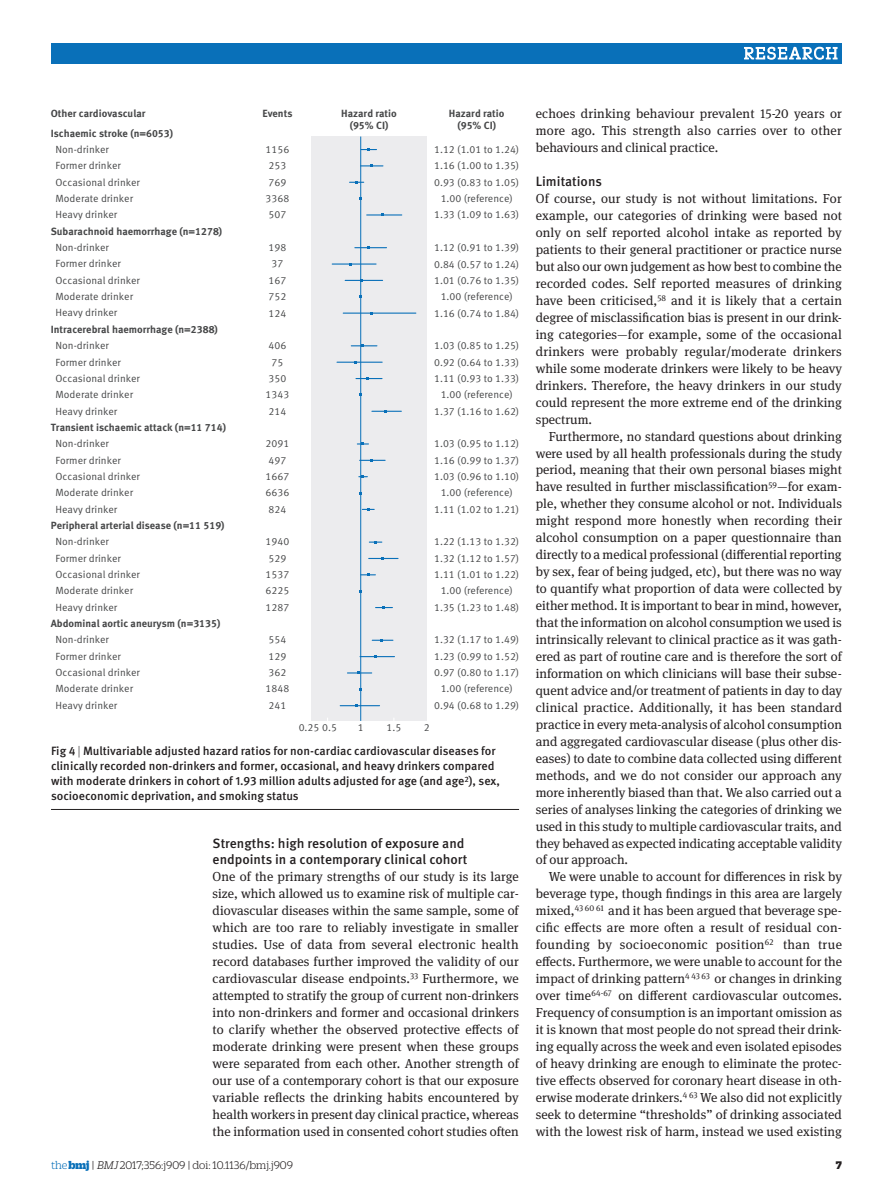
<style>
.page{position:relative;width:893px;height:1191px;background:#fff}
.page>*{position:absolute;margin:0;border:0;box-sizing:border-box;transform-origin:0 0}
.t1{font:500 13.5px/17px "Meta Pro";color:#231f20}
.t2{font:13.05px/17px "Meta Serif Pro";color:#231f20;text-align:justify}
.t3{font:500 12px/15px "Meta Pro";color:#231f20}
.t4{font:300 12px "Duplicate Slab";color:#231f20}
.t5{font:900 12px "Duplicate Slab";color:#231f20}
.t6{font:10.35px/16.4px "Meta Pro Normal";color:#464748}
.t7{font:700 10.35px/11.9px "Meta Pro";color:#464748;text-align:center}
.s1{font-weight:300}
.s2{color:#0970b9}
.s3{font-weight:900;color:#0970b9}
.s4{font-style:italic}
</style>
<div class="page">
<div style="left:51px;top:43px;width:791px;height:21px;background:#0970b9"></div>
<svg style="left:744px;top:46px;width:94px;height:14px"></svg>
<hr style="left:51px;top:809px;width:468px;height:1px;background:#231f20">
<div style="left:311px;top:136px;width:116px;height:585px;background:#ececee"></div>
<hr style="left:360px;top:136px;width:1px;height:585px;background:#0970b9">
<svg style="left:361px;top:148px;width:15px;height:3px"></svg>
<svg style="left:360px;top:164px;width:23px;height:3px"></svg>
<svg style="left:350px;top:181px;width:14px;height:3px"></svg>
<hr style="left:367px;top:214px;width:35px;height:1px;background:#0970b9">
<hr style="left:355px;top:247px;width:31px;height:1px;background:#0970b9">
<hr style="left:332px;top:263px;width:44px;height:2px;background:#0970b9">
<hr style="left:345px;top:280px;width:38px;height:1px;background:#0970b9">
<hr style="left:343px;top:312px;width:73px;height:2px;background:#0970b9">
<svg style="left:351px;top:344px;width:26px;height:3px"></svg>
<hr style="left:337px;top:362px;width:45px;height:1px;background:#0970b9">
<svg style="left:356px;top:377px;width:26px;height:3px"></svg>
<svg style="left:372px;top:410px;width:29px;height:2px"></svg>
<svg style="left:357px;top:442px;width:11px;height:3px"></svg>
<svg style="left:360px;top:459px;width:25px;height:3px"></svg>
<svg style="left:359px;top:475px;width:8px;height:3px"></svg>
<svg style="left:362px;top:508px;width:12px;height:3px"></svg>
<svg style="left:369px;top:541px;width:13px;height:2px"></svg>
<svg style="left:369px;top:557px;width:29px;height:3px"></svg>
<svg style="left:361px;top:573px;width:14px;height:3px"></svg>
<svg style="left:376px;top:606px;width:16px;height:3px"></svg>
<hr style="left:372px;top:639px;width:21px;height:2px;background:#0970b9">
<hr style="left:360px;top:656px;width:34px;height:1px;background:#0970b9">
<svg style="left:347px;top:671px;width:25px;height:3px"></svg>
<hr style="left:340px;top:705px;width:40px;height:1px;background:#0970b9">
<p class="t7" style="left:51px;top:107px;width:96px">Other cardiovascular</p>
<p class="t7" style="left:449px;top:107px;width:57px">Hazard ratio (95% CI)</p>
<p class="t7" style="left:341px;top:107px;width:57px">Hazard ratio (95% CI)</p>
<p class="t7" style="left:262px;top:107px;width:32px">Events</p>
<p class="t7" style="left:51px;top:127px;width:124px">Ischaemic stroke (n=6053)</p>
<p class="t6" style="left:56px;top:141px;width:86px">Non-drinker<br>Former drinker<br>Occasional drinker<br>Moderate drinker<br>Heavy drinker</p>
<p class="t7" style="left:51px;top:225px;width:173px">Subarachnoid haemorrhage (n=1278)</p>
<p class="t6" style="left:56px;top:239px;width:86px">Non-drinker<br>Former drinker<br>Occasional drinker<br>Moderate drinker<br>Heavy drinker</p>
<p class="t7" style="left:51px;top:323px;width:169px">Intracerebral haemorrhage (n=2388)</p>
<p class="t6" style="left:56px;top:337px;width:86px">Non-drinker<br>Former drinker<br>Occasional drinker<br>Moderate drinker<br>Heavy drinker</p>
<p class="t7" style="left:51px;top:421px;width:177px">Transient ischaemic attack (n=11 714)</p>
<p class="t6" style="left:56px;top:435px;width:86px">Non-drinker<br>Former drinker<br>Occasional drinker<br>Moderate drinker<br>Heavy drinker</p>
<p class="t7" style="left:51px;top:518px;width:175px">Peripheral arterial disease (n=11 519)</p>
<p class="t6" style="left:56px;top:533px;width:86px">Non-drinker<br>Former drinker<br>Occasional drinker<br>Moderate drinker<br>Heavy drinker</p>
<p class="t7" style="left:51px;top:616px;width:171px">Abdominal aortic aneurysm (n=3135)</p>
<p class="t6" style="left:56px;top:631px;width:86px">Non-drinker<br>Former drinker<br>Occasional drinker<br>Moderate drinker<br>Heavy drinker</p>
<p class="t6" style="left:434px;top:140px;width:87px;text-align:center">1.12 (1.01 to 1.24)<br>1.16 (1.00 to 1.35)<br>0.93 (0.83 to 1.05)<br>1.00 (reference)<br>1.33 (1.09 to 1.63)</p>
<p class="t6" style="left:434px;top:239px;width:87px;text-align:center">1.12 (0.91 to 1.39)<br>0.84 (0.57 to 1.24)<br>1.01 (0.76 to 1.35)<br>1.00 (reference)<br>1.16 (0.74 to 1.84)</p>
<p class="t6" style="left:434px;top:337px;width:87px;text-align:center">1.03 (0.85 to 1.25)<br>0.92 (0.64 to 1.33)<br>1.11 (0.93 to 1.33)<br>1.00 (reference)<br>1.37 (1.16 to 1.62)</p>
<p class="t6" style="left:434px;top:435px;width:87px;text-align:center">1.03 (0.95 to 1.12)<br>1.16 (0.99 to 1.37)<br>1.03 (0.96 to 1.10)<br>1.00 (reference)<br>1.11 (1.02 to 1.21)</p>
<p class="t6" style="left:434px;top:533px;width:87px;text-align:center">1.22 (1.13 to 1.32)<br>1.32 (1.12 to 1.57)<br>1.11 (1.01 to 1.22)<br>1.00 (reference)<br>1.35 (1.23 to 1.48)</p>
<p class="t6" style="left:434px;top:631px;width:87px;text-align:center">1.32 (1.17 to 1.49)<br>1.23 (0.99 to 1.52)<br>0.97 (0.80 to 1.17)<br>1.00 (reference)<br>0.94 (0.68 to 1.29)</p>
<p class="t6" style="left:266px;top:141px;width:25px">1156<br>253<br>769<br>3368<br>507</p>
<p class="t6" style="left:269px;top:239px;width:19px">198<br>37<br>167<br>752<br>124</p>
<p class="t6" style="left:266px;top:337px;width:25px;text-align:center">406<br>75<br>350<br>1343<br>214</p>
<p class="t6" style="left:266px;top:435px;width:25px">2091<br>497<br>1667<br>6636<br>824</p>
<p class="t6" style="left:266px;top:533px;width:25px">1940<br>529<br>1537<br>6225<br>1287</p>
<p class="t6" style="left:266px;top:631px;width:25px">554<br>129<br>362<br>1848<br>241</p>
<p class="t6" style="left:299px;top:719px;width:40px">0.25 0.5</p>
<p class="t6" style="left:358px;top:719px;width:7px">1</p>
<p class="t6" style="left:386px;top:719px;width:16px">1.5</p>
<p class="t6" style="left:424px;top:719px;width:7px">2</p>
<p class="t3" style="left:51px;top:743px;width:450px">Fig 4 <span class="s1">|</span> Multivariable adjusted hazard ratios for non-cardiac cardiovascular diseases for clinically recorded non-drinkers and former, occasional, and heavy drinkers compared with moderate drinkers in cohort of 1.93 million adults adjusted for age (and age<sup>2</sup>), sex, socioeconomic deprivation, and smoking status</p>
<p class="t1" style="left:213px;top:833px;width:256px">Strengths: high resolution of exposure and endpoints in a contemporary clinical cohort</p>
<p class="t2" style="left:213px;top:867px;width:308px">One of the primary strengths of our study is its large size, which allowed us to examine risk of multiple car&shy;diovascular diseases within the same sample, some of which are too rare to reliably investigate in smaller studies. Use of data from several electronic health record databases further improved the validity of our cardiovascular disease endpoints.<sup>33</sup> Furthermore, we attempted to stratify the group of current non-drinkers into non-drinkers and former and occasional drinkers to clarify whether the observed protective effects of moderate drinking were present when these groups were separated from each other. Another strength of our use of a contemporary cohort is that our exposure variable reflects the drinking habits encountered by health workers in present day clinical practice, whereas the information used in consented cohort studies often</p>
<p class="t2" style="left:536px;top:105px;width:308px">echoes drinking behaviour prevalent 15-20 years or more ago. This strength also carries over to other behaviours and clinical practice.</p>
<p class="t1" style="left:536px;top:172px;width:68px">Limitations</p>
<p class="t2" style="left:536px;top:189px;width:308px">Of course, our study is not without limitations. For example, our categories of drinking were based not only on self reported alcohol intake as reported by patients to their general practitioner or practice nurse but also our own judgement as how best to combine the recorded codes. Self reported measures of drinking have been criticised,<sup>58</sup> and it is likely that a certain degree of misclassification bias is present in our drink&shy;ing categories—for example, some of the occasional drinkers were probably regular/moderate drinkers while some moderate drinkers were likely to be heavy drinkers. Therefore, the heavy drinkers in our study could represent the more extreme end of the drinking spectrum.</p>
<p class="t2" style="left:536px;top:427px;width:308px;text-indent:13px">Furthermore, no standard questions about drinking were used by all health professionals during the study period, meaning that their own personal biases might have resulted in further misclassification<sup>59</sup>—for exam&shy;ple, whether they consume alcohol or not. Individuals might respond more honestly when recording their alcohol consumption on a paper questionnaire than directly to a medical professional (differential reporting by sex, fear of being judged, etc), but there was no way to quantify what proportion of data were collected by either method. It is important to bear in mind, however, that the information on alcohol consumption we used is intrinsically relevant to clinical practice as it was gath&shy;ered as part of routine care and is therefore the sort of information on which clinicians will base their subse&shy;quent advice and/or treatment of patients in day to day clinical practice. Additionally, it has been standard practice in every meta-analysis of alcohol consumption and aggregated cardiovascular disease (plus other dis&shy;eases) to date to combine data collected using different methods, and we do not consider our approach any more inherently biased than that. We also carried out a series of analyses linking the categories of drinking we used in this study to multiple cardiovascular traits, and they behaved as expected indicating acceptable validity of our approach.</p>
<p class="t2" style="left:536px;top:867px;width:308px;text-indent:13px">We were unable to account for differences in risk by beverage type, though findings in this area are largely mixed,<sup>43</sup> <sup>60</sup> <sup>61</sup> and it has been argued that beverage spe&shy;cific effects are more often a result of residual con&shy;founding by socioeconomic position<sup>62</sup> than true effects. Furthermore, we were unable to account for the impact of drinking pattern<sup>4</sup> <sup>43</sup> <sup>63</sup> or changes in drinking over time<sup>64-67</sup> on different cardiovascular outcomes.<br>Frequency of consumption is an important omission as it is known that most people do not spread their drink&shy;ing equally across the week and even isolated episodes of heavy drinking are enough to eliminate the protec&shy;tive effects observed for coronary heart disease in oth&shy;erwise moderate drinkers.<sup>4</sup> <sup>63</sup> We also did not explicitly seek to determine “thresholds” of drinking associated with the lowest risk of harm, instead we used existing</p>
<p class="t4" style="left:51px;top:1158px;width:243px"><span class="s2">the</span> <span class="s3">bmj</span> | <span class="s4">BMJ</span>2017;356:j909 | doi: 10.1136/bmj.j909</p>
<p class="t5" style="left:836px;top:1157px;width:8px">7</p>
</div>
